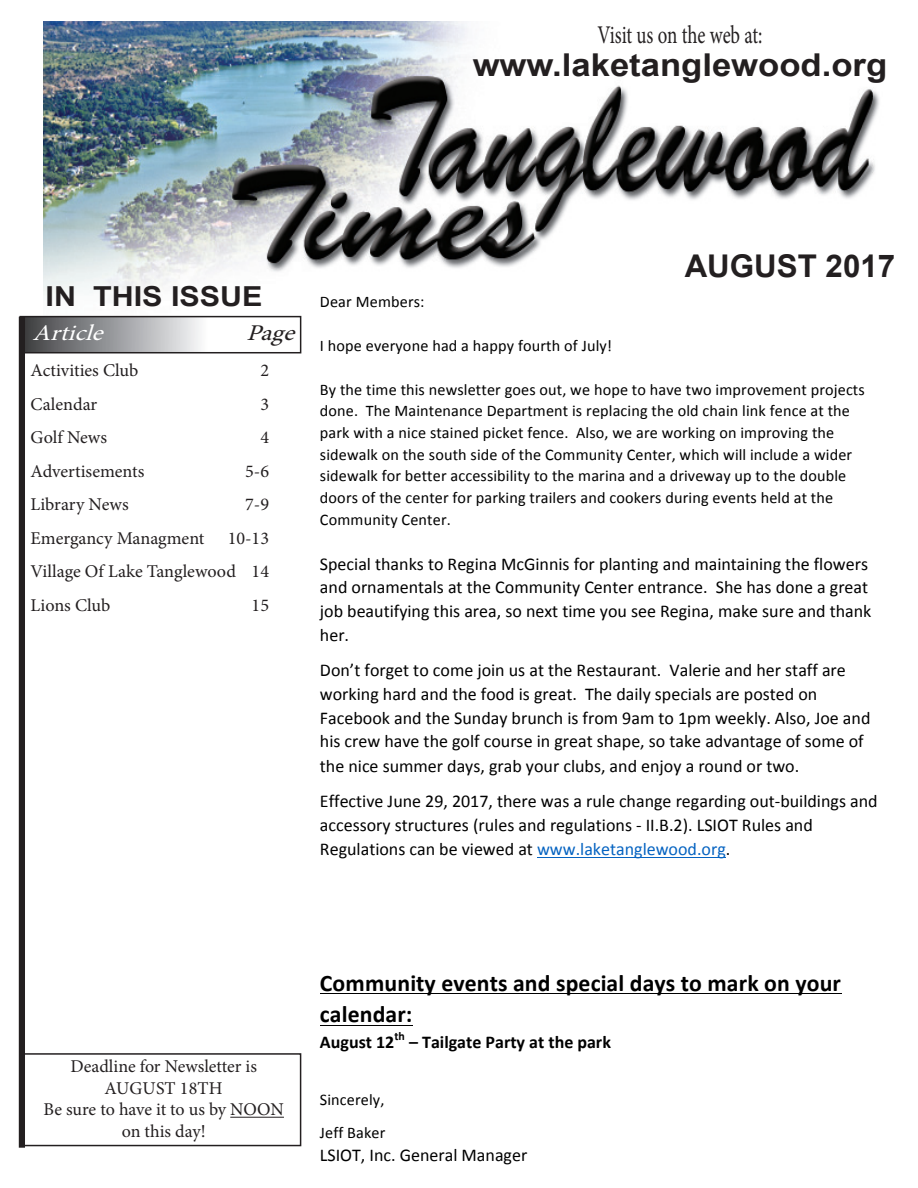
<style>
.page{position:relative;width:918px;height:1188px;background:#fff}
.page>*{position:absolute;margin:0;border:0;box-sizing:border-box;transform-origin:0 0}
.t1{font:700 31.5px "Arial";color:#231f20;scale:1.1 1}
.t2{font:700 31.35px "Arial";color:#231f20}
.t3{font:700 27.6px "Arial";color:#231f20;scale:1.11 1}
.t4{font:25.5px "Minion Pro";letter-spacing:-.005em;color:#231f20;scale:.74 1}
.t5{font:700 23.7px/31.7px "Calibri";letter-spacing:.005em;color:#000}
.t6{font:italic 22.5px "Minion Pro";color:#fff;scale:1.13 1}
.t7{font:italic 22.5px "Minion Pro";color:#231f20;scale:1.13 1}
.t8{font:18px/23.7px "Calibri";color:#000}
.t9{font:18px/21.6px "Minion Pro";color:#231f20;text-align:center}
.t10{font:700 18px "Calibri";color:#000}
.t11{font:16.2px/21.8px "Calibri";letter-spacing:.01em;color:#000}
.t12{font:700 11.85px "Calibri";color:#000}
.s1{color:#0563c1}
</style>
<div class="page">
<img style="left:44px;top:21px;width:835px;height:303px">
<svg style="left:25px;top:319px;width:273px;height:31px"></svg>
<div style="left:19px;top:316px;width:282px;height:37px;border:2px solid #231f20"></div>
<div style="left:20px;top:1053px;width:281px;height:93px;border:2px solid #231f20"></div>
<hr style="left:230px;top:1117px;width:54px;height:1px;background:#231f20">
<div style="left:19px;top:317px;width:6px;height:831px;border:2px solid #231f20"></div>
<hr style="left:537px;top:858px;width:189px;height:1px;background:#0563c1">
<hr style="left:320px;top:994px;width:521px;height:1px;background:#000">
<hr style="left:320px;top:1025px;width:92px;height:1px;background:#000">
<p class="t4" style="left:597px;top:17px;width:225px">Visit us on the web at:</p>
<p class="t1" style="left:473px;top:43px;width:378px">www.laketanglewood.org</p>
<p class="t3" style="left:46px;top:278px;width:197px">IN THIS ISSUE</p>
<p class="t6" style="left:33px;top:317px;width:71px">Article</p>
<p class="t7" style="left:247px;top:317px;width:52px">Page</p>
<p class="t9" style="left:31px;top:360px;width:109px">Activities Club</p>
<p class="t9" style="left:260px;top:360px;width:10px">2</p>
<p class="t9" style="left:31px;top:393px;width:68px">Calendar</p>
<p class="t9" style="left:260px;top:393px;width:10px">3</p>
<p class="t9" style="left:31px;top:427px;width:78px">Golf News</p>
<p class="t9" style="left:260px;top:427px;width:10px">4</p>
<p class="t9" style="left:31px;top:460px;width:115px">Advertisements</p>
<p class="t9" style="left:245px;top:460px;width:25px">5-6</p>
<p class="t9" style="left:31px;top:494px;width:100px">Library News</p>
<p class="t9" style="left:245px;top:494px;width:25px">7-9</p>
<p class="t9" style="left:31px;top:527px;width:175px">Emergancy Managment</p>
<p class="t9" style="left:228px;top:527px;width:43px">10-13</p>
<p class="t9" style="left:31px;top:561px;width:240px">Village Of Lake Tanglewood 14</p>
<p class="t9" style="left:31px;top:594px;width:81px">Lions Club</p>
<p class="t9" style="left:252px;top:594px;width:19px">15</p>
<p class="t2" style="left:685px;top:245px;width:212px">AUGUST 2017</p>
<p class="t11" style="left:320px;top:291px;width:106px">Dear Members:</p>
<p class="t11" style="left:320px;top:335px;width:294px">I hope everyone had a happy fourth of July!</p>
<p class="t11" style="left:320px;top:378px;width:546px">By the time this newsletter goes out, we hope to have two improvement projects done. The Maintenance Department is replacing the old chain link fence at the park with a nice stained picket fence. Also, we are working on improving the sidewalk on the south side of the Community Center, which will include a wider sidewalk for better accessibility to the marina and a driveway up to the double doors of the center for parking trailers and cookers during events held at the Community Center.</p>
<p class="t8" style="left:320px;top:552px;width:553px">Special thanks to Regina McGinnis for planting and maintaining the flowers and ornamentals at the Community Center entrance. She has done a great job beautifying this area, so next time you see Regina, make sure and thank her.</p>
<p class="t8" style="left:320px;top:659px;width:552px">Don’t forget to come join us at the Restaurant. Valerie and her staff are working hard and the food is great. The daily specials are posted on Facebook and the Sunday brunch is from 9am to 1pm weekly. Also, Joe and his crew have the golf course in great shape, so take advantage of some of the nice summer days, grab your clubs, and enjoy a round or two.</p>
<p class="t8" style="left:320px;top:789px;width:559px">Effective June 29, 2017, there was a rule change regarding out-buildings and accessory structures (rules and regulations - II.B.2). LSIOT Rules and<br>Regulations can be viewed at <span class="s1">www.laketanglewood.org</span>.</p>
<p class="t9" style="left:70px;top:1056px;width:188px">Deadline for Newsletter is<br>AUGUST 18TH</p>
<p class="t9" style="left:43px;top:1099px;width:242px">Be sure to have it to us by NOON on this day!</p>
<p class="t5" style="left:320px;top:967px;width:523px">Community events and special days to mark on your calendar:</p>
<p class="t10" style="left:320px;top:1031px;width:76px">August 12</p>
<p class="t12" style="left:394px;top:1028px;width:12px">th</p>
<p class="t10" style="left:409px;top:1031px;width:203px">– Tailgate Party at the park</p>
<p class="t11" style="left:320px;top:1082px;width:67px;line-height:33.9px">Sincerely,<br>Jeff Baker</p>
<p class="t8" style="left:320px;top:1143px;width:209px">LSIOT, Inc. General Manager</p>
</div>
